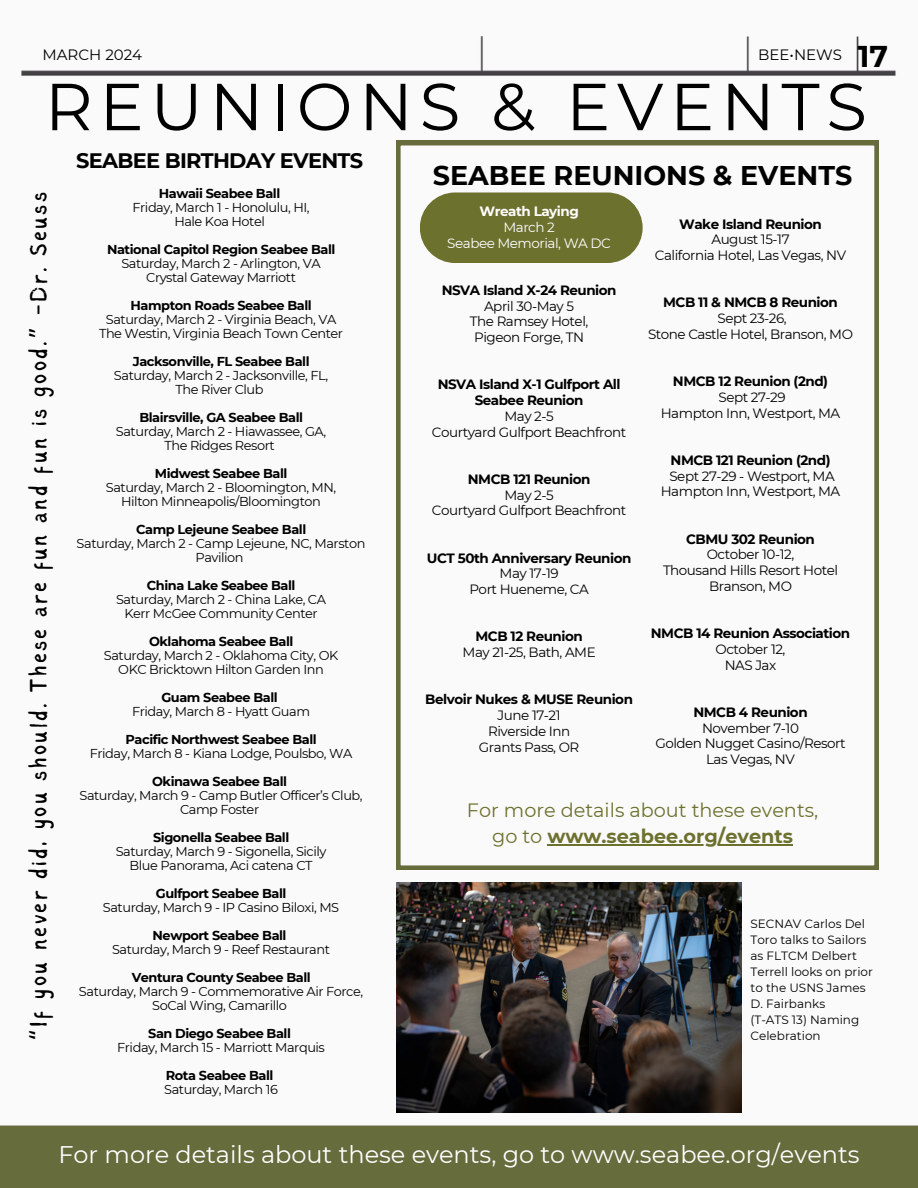
<style>
.page{position:relative;width:918px;height:1188px;background:#fafafa}
.page>*{position:absolute;margin:0;border:0;box-sizing:border-box;transform-origin:0 0}
.t1{font:66.3px "Montserrat";letter-spacing:.1em;color:#000}
.t2{font:700 27px "Montserrat";color:#000}
.t3{font:24px "Sigher";letter-spacing:.1em;color:#000}
.t4{font:24px "Montserrat";color:#fff}
.t5{font:700 21px "Montserrat";letter-spacing:-.035em;color:#000}
.t6{font:19.2px/25.8px "Montserrat";color:#6d712e;text-align:center}
.t7{font:15px "Montserrat";color:#000}
.t8{font:13.5px/15.8px "Montserrat";letter-spacing:-.035em;color:#000;text-align:center}
.t9{font:700 13.5px/15.8px "Montserrat";letter-spacing:-.035em;color:#000;text-align:center}
.t10{font:13.5px/15.8px "Montserrat";letter-spacing:-.035em;color:#fff;text-align:center}
.t11{font:700 13.5px "Montserrat";letter-spacing:-.035em;color:#fff}
.t12{font:12.9px/14px "Montserrat";letter-spacing:-.035em;color:#000;text-align:center}
.t13{font:700 12.9px "Montserrat";letter-spacing:-.035em;color:#000}
.t14{font:12px/16px "Montserrat";color:#000}
.s1{font-weight:700;font-size:30px}
.s2{font-family:"Noto Sans Gurmukhi"}
.s3{font-weight:700}
</style>
<div class="page">
<div style="left:0;top:1126px;width:918px;height:62px;background:#666c3c"></div>
<svg style="left:396px;top:141px;width:483px;height:729px"></svg>
<div style="left:420px;top:192px;width:223px;height:71px;background:#6d712e;border-radius:35px"></div>
<img style="left:21px;top:36px;width:875px;height:40px">
<img style="left:396px;top:882px;width:345px;height:231px">
<hr style="left:547px;top:844px;width:246px;height:1px;background:#6d712e">
<p class="t7" style="left:43px;top:45px;width:101px">MARCH 2024</p>
<p class="t7" style="left:758px;top:45px;width:131px">BEE•NEWS <span class="s1">17</span></p>
<h1 class="t1" style="left:45px;top:66px;width:824px">REUNIONS &amp; EVENTS</h1>
<h3 class="t3" style="left:29px;top:1041px;width:851px;rotate:-90deg"><span class="s2">“</span>If you never did, you should. These are fun and fun is good.<span class="s2">”</span> -Dr. Seuss</h3>
<h3 class="t5" style="left:76px;top:147px;width:288px">SEABEE BIRTHDAY EVENTS</h3>
<p class="t13" style="left:159px;top:185px;width:123px">Hawaii Seabee Ball</p>
<p class="t12" style="left:132px;top:200px;width:179px">Friday, March 1 - Honolulu, HI,<br>Hale Koa Hotel</p>
<p class="t13" style="left:107px;top:241px;width:230px">National Capitol Region Seabee Ball</p>
<p class="t12" style="left:121px;top:256px;width:201px">Saturday, March 2 - Arlington, VA<br>Crystal Gateway Marriott</p>
<p class="t13" style="left:131px;top:297px;width:183px">Hampton Roads Seabee Ball</p>
<p class="t12" style="left:99px;top:312px;width:246px">Saturday, March 2 - Virginia Beach, VA<br>The Westin, Virginia Beach Town Center</p>
<p class="t13" style="left:133px;top:353px;width:178px">Jacksonville, FL Seabee Ball</p>
<p class="t12" style="left:114px;top:368px;width:216px">Saturday, March 2 - Jacksonville, FL,<br>The River Club</p>
<p class="t13" style="left:139px;top:409px;width:165px">Blairsville, GA Seabee Ball</p>
<p class="t12" style="left:116px;top:424px;width:212px">Saturday, March 2 - Hiawassee, GA,<br>The Ridges Resort</p>
<p class="t13" style="left:155px;top:465px;width:134px">Midwest Seabee Ball</p>
<p class="t12" style="left:106px;top:480px;width:232px">Saturday, March 2 - Bloomington, MN,<br>Hilton Minneapolis/Bloomington</p>
<p class="t13" style="left:136px;top:521px;width:172px">Camp Lejeune Seabee Ball</p>
<p class="t12" style="left:77px;top:536px;width:290px">Saturday, March 2 - Camp Lejeune, NC, Marston<br>Pavilion</p>
<p class="t13" style="left:147px;top:577px;width:150px">China Lake Seabee Ball</p>
<p class="t12" style="left:116px;top:592px;width:212px">Saturday, March 2 - China Lake, CA<br>Kerr McGee Community Center</p>
<p class="t13" style="left:149px;top:633px;width:146px">Oklahoma Seabee Ball</p>
<p class="t12" style="left:104px;top:648px;width:236px">Saturday, March 2 - Oklahoma City, OK<br>OKC Bricktown Hilton Garden Inn</p>
<p class="t13" style="left:161px;top:689px;width:118px">Guam Seabee Ball</p>
<p class="t12" style="left:132px;top:704px;width:180px">Friday, March 8 - Hyatt Guam</p>
<p class="t13" style="left:126px;top:731px;width:193px">Pacific Northwest Seabee Ball</p>
<p class="t12" style="left:90px;top:746px;width:264px">Friday, March 8 - Kiana Lodge, Poulsbo, WA</p>
<p class="t13" style="left:152px;top:773px;width:136px">Okinawa Seabee Ball</p>
<p class="t12" style="left:79px;top:788px;width:285px">Saturday, March 9 - Camp Butler Officer’s Club,<br>Camp Foster</p>
<p class="t13" style="left:153px;top:829px;width:138px">Sigonella Seabee Ball</p>
<p class="t12" style="left:116px;top:844px;width:212px">Saturday, March 9 - Sigonella, Sicily<br>Blue Panorama, Aci catena CT</p>
<p class="t13" style="left:156px;top:885px;width:132px">Gulfport Seabee Ball</p>
<p class="t12" style="left:103px;top:900px;width:238px">Saturday, March 9 - IP Casino Biloxi, MS</p>
<p class="t13" style="left:153px;top:927px;width:135px">Newport Seabee Ball</p>
<p class="t12" style="left:112px;top:942px;width:219px">Saturday, March 9 - Reef Restaurant</p>
<p class="t13" style="left:132px;top:969px;width:181px">Ventura County Seabee Ball</p>
<p class="t12" style="left:79px;top:984px;width:286px">Saturday, March 9 - Commemorative Air Force,<br>SoCal Wing, Camarillo</p>
<p class="t13" style="left:148px;top:1025px;width:144px">San Diego Seabee Ball</p>
<p class="t12" style="left:117px;top:1040px;width:209px">Friday, March 15 - Marriott Marquis</p>
<p class="t13" style="left:166px;top:1067px;width:109px">Rota Seabee Ball</p>
<p class="t12" style="left:164px;top:1082px;width:115px">Saturday, March 16</p>
<h2 class="t2" style="left:433px;top:159px;width:421px">SEABEE REUNIONS &amp; EVENTS</h2>
<p class="t11" style="left:480px;top:203px;width:101px">Wreath Laying</p>
<p class="t10" style="left:447px;top:219px;width:165px">March 2<br>Seabee Memorial, WA DC</p>
<p class="t9" style="left:442px;top:282px;width:176px">NSVA Island X-24 Reunion</p>
<p class="t8" style="left:470px;top:298px;width:120px">April 30-May 5<br>The Ramsey Hotel,<br>Pigeon Forge, TN</p>
<p class="t9" style="left:438px;top:377px;width:184px">NSVA Island X-1 Gulfport All<br>Seabee Reunion</p>
<p class="t8" style="left:432px;top:408px;width:196px">May 2-5<br>Courtyard Gulfport Beachfront</p>
<p class="t9" style="left:468px;top:471px;width:124px">NMCB 121 Reunion</p>
<p class="t8" style="left:432px;top:487px;width:196px">May 2-5<br>Courtyard Gulfport Beachfront</p>
<p class="t9" style="left:427px;top:550px;width:206px">UCT 50th Anniversary Reunion</p>
<p class="t8" style="left:469px;top:566px;width:121px">May 17-19<br>Port Hueneme, CA</p>
<p class="t9" style="left:475px;top:629px;width:109px">MCB 12 Reunion</p>
<p class="t8" style="left:463px;top:644px;width:135px">May 21-25, Bath, AME</p>
<p class="t9" style="left:425px;top:692px;width:209px">Belvoir Nukes &amp; MUSE Reunion</p>
<p class="t8" style="left:479px;top:707px;width:102px">June 17-21<br>Riverside Inn<br>Grants Pass, OR</p>
<p class="t9" style="left:679px;top:216px;width:144px">Wake Island Reunion</p>
<p class="t8" style="left:655px;top:232px;width:193px">August 15-17<br>California Hotel, Las Vegas, NV</p>
<p class="t9" style="left:663px;top:295px;width:176px">MCB 11 &amp; NMCB 8 Reunion</p>
<p class="t8" style="left:648px;top:310px;width:207px">Sept 23-26,<br>Stone Castle Hotel, Branson, MO</p>
<p class="t9" style="left:673px;top:373px;width:157px">NMCB 12 Reunion (2nd)</p>
<p class="t8" style="left:661px;top:389px;width:181px">Sept 27-29<br>Hampton Inn, Westport, MA</p>
<p class="t9" style="left:671px;top:452px;width:161px">NMCB 121 Reunion (2nd)</p>
<p class="t8" style="left:661px;top:468px;width:181px">Sept 27-29 - Westport, MA<br>Hampton Inn, Westport, MA</p>
<p class="t9" style="left:686px;top:531px;width:130px">CBMU 302 Reunion</p>
<p class="t8" style="left:663px;top:547px;width:177px">October 10-12,<br>Thousand Hills Resort Hotel<br>Branson, MO</p>
<p class="t9" style="left:651px;top:625px;width:201px">NMCB 14 Reunion Association</p>
<p class="t8" style="left:716px;top:641px;width:71px">October 12,<br>NAS Jax</p>
<p class="t9" style="left:693px;top:704px;width:116px">NMCB 4 Reunion</p>
<p class="t8" style="left:655px;top:720px;width:192px">November 7-10<br>Golden Nugget Casino/Resort<br>Las Vegas, NV</p>
<h3 class="t6" style="left:467px;top:797px;width:353px">For more details about these events, go to <span class="s3">www.seabee.org/events</span></h3>
<p class="t14" style="left:751px;top:915px;width:124px">SECNAV Carlos Del<br>Toro talks to Sailors as FLTCM Delbert<br>Terrell looks on prior to the USNS James<br>D. Fairbanks<br>(T-ATS 13) Naming<br>Celebration</p>
<h3 class="t4" style="left:58px;top:1140px;width:803px">For more details about these events, go to www.seabee.org/events</h3>
</div>
